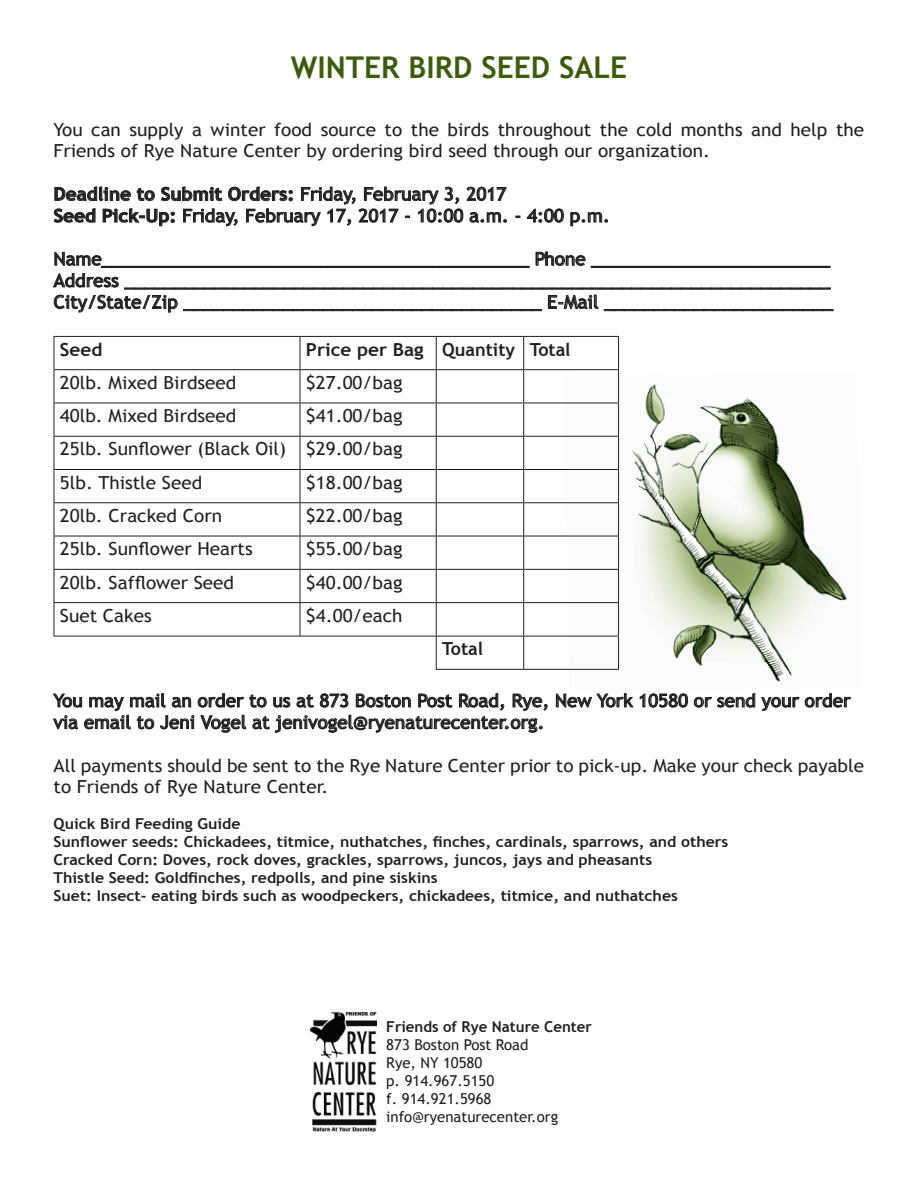
<style>
.page{position:relative;width:918px;height:1188px;background:#fff}
.page>*{position:absolute;margin:0;border:0;box-sizing:border-box;transform-origin:0 0}
.t1{font:700 30px "Trebuchet MS";color:#3c5c0d}
.t2{font:18px/21.6px "Trebuchet MS";color:#231f20;scale:1.05 1}
.t3{font:700 18px "Trebuchet MS";color:#231f20;scale:1.05 1}
.t4{font:700 18px "Trebuchet MS";color:#231f20}
.t5{font:700 15px/18px "Trebuchet MS";color:#231f20;scale:1.05 1}
.t6{font:15px/18px "Trebuchet MS";color:#231f20}
.t7{font:700 15px "Trebuchet MS";color:#231f20}
.s1{font-weight:700}
</style>
<div class="page">
<img style="left:564px;top:371px;width:283px;height:311px">
<svg style="left:54px;top:186px;width:453px;height:40px"></svg>
<svg style="left:527px;top:208px;width:37px;height:15px"></svg>
<svg style="left:570px;top:212px;width:38px;height:14px"></svg>
<svg style="left:54px;top:252px;width:475px;height:15px"></svg>
<svg style="left:535px;top:251px;width:295px;height:16px"></svg>
<svg style="left:53px;top:273px;width:780px;height:40px"></svg>
<hr style="left:436px;top:336px;width:88px;height:1px;background:#231f20">
<hr style="left:524px;top:336px;width:95px;height:1px;background:#231f20">
<hr style="left:523px;top:337px;width:1px;height:32px;background:#231f20">
<hr style="left:618px;top:337px;width:1px;height:32px;background:#231f20">
<hr style="left:436px;top:369px;width:88px;height:1px;background:#231f20">
<hr style="left:524px;top:369px;width:95px;height:1px;background:#231f20">
<hr style="left:523px;top:370px;width:1px;height:33px;background:#231f20">
<hr style="left:618px;top:370px;width:1px;height:33px;background:#231f20">
<hr style="left:436px;top:403px;width:88px;height:1px;background:#231f20">
<hr style="left:524px;top:403px;width:95px;height:1px;background:#231f20">
<hr style="left:523px;top:403px;width:1px;height:33px;background:#231f20">
<hr style="left:618px;top:403px;width:1px;height:33px;background:#231f20">
<hr style="left:436px;top:436px;width:88px;height:1px;background:#231f20">
<hr style="left:524px;top:436px;width:95px;height:1px;background:#231f20">
<hr style="left:523px;top:437px;width:1px;height:32px;background:#231f20">
<hr style="left:618px;top:437px;width:1px;height:32px;background:#231f20">
<hr style="left:436px;top:469px;width:88px;height:1px;background:#231f20">
<hr style="left:524px;top:469px;width:95px;height:1px;background:#231f20">
<hr style="left:523px;top:470px;width:1px;height:32px;background:#231f20">
<hr style="left:618px;top:470px;width:1px;height:32px;background:#231f20">
<hr style="left:436px;top:502px;width:88px;height:1px;background:#231f20">
<hr style="left:524px;top:502px;width:95px;height:1px;background:#231f20">
<hr style="left:523px;top:503px;width:1px;height:33px;background:#231f20">
<hr style="left:618px;top:503px;width:1px;height:33px;background:#231f20">
<hr style="left:436px;top:536px;width:88px;height:1px;background:#231f20">
<hr style="left:524px;top:536px;width:95px;height:1px;background:#231f20">
<hr style="left:523px;top:536px;width:1px;height:33px;background:#231f20">
<hr style="left:618px;top:536px;width:1px;height:33px;background:#231f20">
<hr style="left:436px;top:569px;width:88px;height:1px;background:#231f20">
<hr style="left:524px;top:569px;width:95px;height:1px;background:#231f20">
<hr style="left:523px;top:570px;width:1px;height:32px;background:#231f20">
<hr style="left:618px;top:570px;width:1px;height:32px;background:#231f20">
<hr style="left:436px;top:602px;width:88px;height:1px;background:#231f20">
<hr style="left:524px;top:602px;width:95px;height:1px;background:#231f20">
<hr style="left:523px;top:603px;width:1px;height:33px;background:#231f20">
<hr style="left:618px;top:603px;width:1px;height:33px;background:#231f20">
<hr style="left:436px;top:636px;width:88px;height:1px;background:#231f20">
<hr style="left:436px;top:636px;width:1px;height:33px;background:#231f20">
<hr style="left:524px;top:636px;width:95px;height:1px;background:#231f20">
<hr style="left:523px;top:636px;width:1px;height:33px;background:#231f20">
<hr style="left:618px;top:636px;width:1px;height:33px;background:#231f20">
<hr style="left:436px;top:669px;width:88px;height:1px;background:#231f20">
<hr style="left:524px;top:669px;width:95px;height:1px;background:#231f20">
<hr style="left:54px;top:336px;width:246px;height:1px;background:#231f20">
<hr style="left:54px;top:337px;width:1px;height:32px;background:#231f20">
<hr style="left:300px;top:336px;width:136px;height:1px;background:#231f20">
<hr style="left:300px;top:337px;width:1px;height:32px;background:#231f20">
<hr style="left:436px;top:337px;width:1px;height:32px;background:#231f20">
<hr style="left:54px;top:369px;width:246px;height:1px;background:#231f20">
<hr style="left:54px;top:370px;width:1px;height:33px;background:#231f20">
<hr style="left:300px;top:369px;width:136px;height:1px;background:#231f20">
<hr style="left:300px;top:370px;width:1px;height:33px;background:#231f20">
<hr style="left:436px;top:370px;width:1px;height:33px;background:#231f20">
<hr style="left:54px;top:403px;width:246px;height:1px;background:#231f20">
<hr style="left:54px;top:403px;width:1px;height:33px;background:#231f20">
<hr style="left:300px;top:403px;width:136px;height:1px;background:#231f20">
<hr style="left:300px;top:403px;width:1px;height:33px;background:#231f20">
<hr style="left:436px;top:403px;width:1px;height:33px;background:#231f20">
<hr style="left:54px;top:436px;width:246px;height:1px;background:#231f20">
<hr style="left:54px;top:437px;width:1px;height:32px;background:#231f20">
<hr style="left:300px;top:436px;width:136px;height:1px;background:#231f20">
<hr style="left:300px;top:437px;width:1px;height:32px;background:#231f20">
<hr style="left:436px;top:437px;width:1px;height:32px;background:#231f20">
<hr style="left:54px;top:469px;width:246px;height:1px;background:#231f20">
<hr style="left:54px;top:470px;width:1px;height:32px;background:#231f20">
<hr style="left:300px;top:469px;width:136px;height:1px;background:#231f20">
<hr style="left:300px;top:470px;width:1px;height:32px;background:#231f20">
<hr style="left:436px;top:470px;width:1px;height:32px;background:#231f20">
<hr style="left:54px;top:502px;width:246px;height:1px;background:#231f20">
<hr style="left:54px;top:503px;width:1px;height:33px;background:#231f20">
<hr style="left:300px;top:502px;width:136px;height:1px;background:#231f20">
<hr style="left:300px;top:503px;width:1px;height:33px;background:#231f20">
<hr style="left:436px;top:503px;width:1px;height:33px;background:#231f20">
<hr style="left:54px;top:536px;width:246px;height:1px;background:#231f20">
<hr style="left:54px;top:536px;width:1px;height:33px;background:#231f20">
<hr style="left:300px;top:536px;width:136px;height:1px;background:#231f20">
<hr style="left:300px;top:536px;width:1px;height:33px;background:#231f20">
<hr style="left:436px;top:536px;width:1px;height:33px;background:#231f20">
<hr style="left:54px;top:569px;width:246px;height:1px;background:#231f20">
<hr style="left:54px;top:570px;width:1px;height:32px;background:#231f20">
<hr style="left:300px;top:569px;width:136px;height:1px;background:#231f20">
<hr style="left:300px;top:570px;width:1px;height:32px;background:#231f20">
<hr style="left:436px;top:570px;width:1px;height:32px;background:#231f20">
<hr style="left:54px;top:602px;width:246px;height:1px;background:#231f20">
<hr style="left:54px;top:603px;width:1px;height:33px;background:#231f20">
<hr style="left:300px;top:602px;width:136px;height:1px;background:#231f20">
<hr style="left:300px;top:603px;width:1px;height:33px;background:#231f20">
<hr style="left:436px;top:603px;width:1px;height:33px;background:#231f20">
<hr style="left:54px;top:636px;width:246px;height:1px;background:#231f20">
<hr style="left:300px;top:636px;width:136px;height:1px;background:#231f20">
<svg style="left:556px;top:693px;width:77px;height:15px"></svg>
<svg style="left:640px;top:693px;width:48px;height:15px"></svg>
<svg style="left:694px;top:693px;width:157px;height:18px"></svg>
<svg style="left:53px;top:693px;width:495px;height:40px"></svg>
<img style="left:311px;top:1012px;width:65px;height:120px">
<h1 class="t1" style="left:291px;top:49px;width:338px">WINTER BIRD SEED SALE</h1>
<p class="t2" style="left:54px;top:119px;width:774px">You can supply a winter food source to the birds throughout the cold months and help the<br>Friends of Rye Nature Center by ordering bird seed through our organization.</p>
<p class="t2" style="left:54px;top:184px;width:531px"><span class="s1">Deadline to Submit Orders:</span> Friday, February 3, 2017<br><span class="s1">Seed Pick-Up:</span> Friday, February 17, 2017 - 10:00 a.m. - 4:00 p.m.</p>
<p class="t2" style="left:54px;top:248px;width:741px">Name___________________________________________ Phone ________________________<br>Address _______________________________________________________________________</p>
<p class="t3" style="left:60px;top:338px;width:42px">Seed</p>
<p class="t3" style="left:306px;top:338px;width:254px">Price per Bag Quantity Total</p>
<p class="t2" style="left:60px;top:372px;width:170px">20lb. Mixed Birdseed</p>
<p class="t2" style="left:306px;top:372px;width:93px">$27.00/bag</p>
<p class="t2" style="left:60px;top:405px;width:170px">40lb. Mixed Birdseed</p>
<p class="t2" style="left:60px;top:399px;width:328px;line-height:33.3px;text-align:justify;text-indent:246px">$41.00/bag 25lb. Sunflower (Black Oil) $29.00/bag 5lb. Thistle Seed</p>
<p class="t2" style="left:306px;top:472px;width:93px">$18.00/bag</p>
<p class="t2" style="left:60px;top:505px;width:156px">20lb. Cracked Corn</p>
<p class="t2" style="left:306px;top:505px;width:93px">$22.00/bag</p>
<p class="t2" style="left:60px;top:538px;width:185px">25lb. Sunflower Hearts</p>
<p class="t2" style="left:306px;top:538px;width:93px">$55.00/bag</p>
<p class="t2" style="left:60px;top:572px;width:167px">20lb. Safflower Seed</p>
<p class="t2" style="left:306px;top:572px;width:93px">$40.00/bag</p>
<p class="t2" style="left:60px;top:605px;width:89px">Suet Cakes</p>
<p class="t2" style="left:306px;top:605px;width:94px">$4.00/each</p>
<p class="t4" style="left:442px;top:638px;width:42px">Total</p>
<p class="t2" style="left:54px;top:690px;width:760px">You may mail an order to us at 873 Boston Post Road, Rye, New York 10580 or send your order via email to Jeni Vogel at jenivogel@ryenaturecenter.org.</p>
<p class="t2" style="left:54px;top:755px;width:773px">All payments should be sent to the Rye Nature Center prior to pick-up. Make your check payable to Friends of Rye Nature Center.</p>
<p class="t5" style="left:54px;top:815px;width:644px">Quick Bird Feeding Guide<br>Sunflower seeds: Chickadees, titmice, nuthatches, finches, cardinals, sparrows, and others Cracked Corn: Doves, rock doves, grackles, sparrows, juncos, jays and pheasants<br>Thistle Seed: Goldfinches, redpolls, and pine siskins<br>Suet: Insect- eating birds such as woodpeckers, chickadees, titmice, and nuthatches</p>
<p class="t7" style="left:386px;top:1017px;width:207px">Friends of Rye Nature Center</p>
<p class="t6" style="left:386px;top:1035px;width:173px">873 Boston Post Road<br>Rye, NY 10580<br>p. 914.967.5150<br>f. 914.921.5968 info@ryenaturecenter.org</p>
</div>
